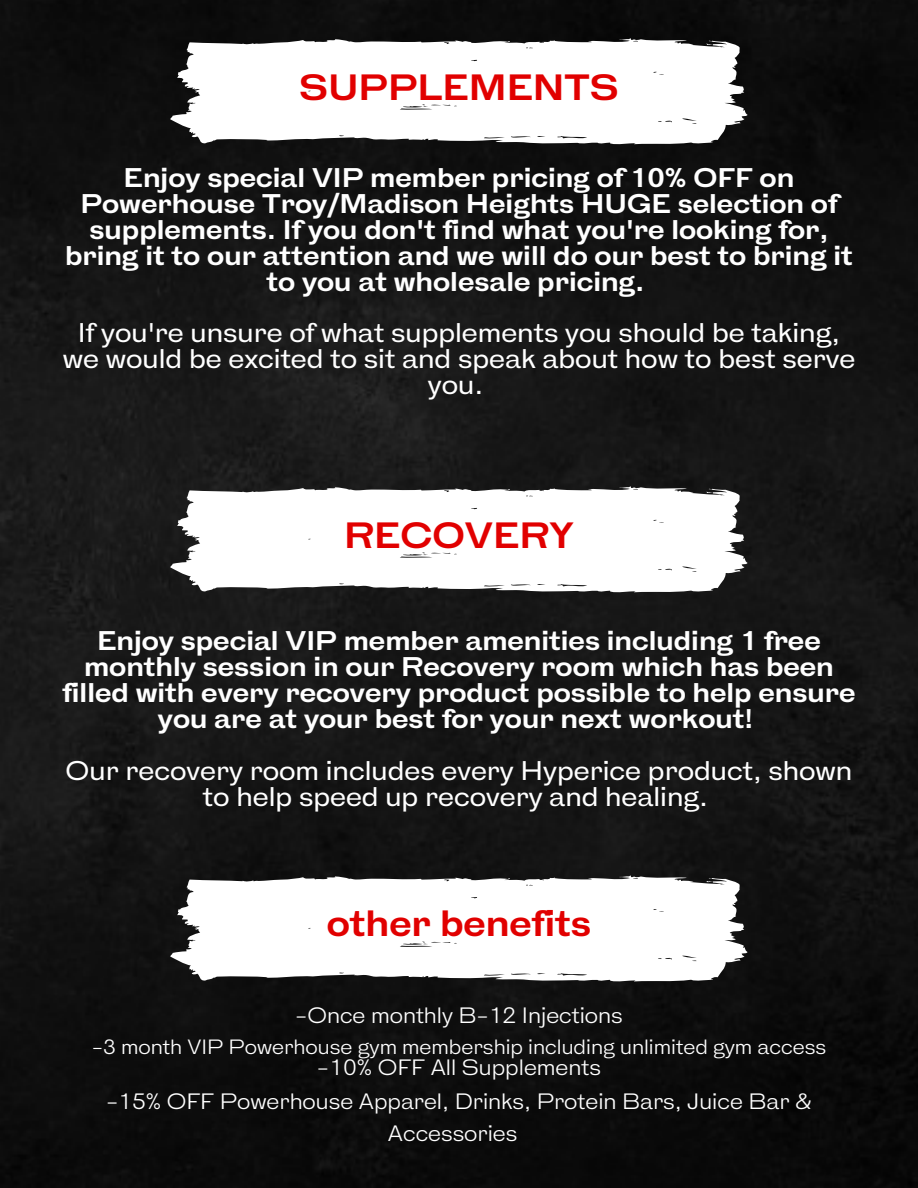
<style>
.page{position:relative;width:918px;height:1188px;background:#fff}
.page>*{position:absolute;margin:0;border:0;box-sizing:border-box;transform-origin:0 0}
.t1{font:700 34.5px "HK Gothic";color:#e10000}
.t2{font:700 25.5px/25.8px "HK Gothic";color:#fff;text-align:center}
.t3{font:500 25.5px/25.8px "HK Gothic";color:#fff;text-align:center}
.t4{font:21px "HK Gothic";color:#fff}
.t5{font:19.5px "HK Gothic";color:#fff}
</style>
<div class="page">
<img style="left:0;top:0;width:918px;height:1188px">
<svg style="left:170px;top:38px;width:577px;height:107px"></svg>
<svg style="left:170px;top:486px;width:577px;height:107px"></svg>
<svg style="left:170px;top:875px;width:577px;height:107px"></svg>
<h1 class="t1" style="left:299px;top:69px;width:321px">SUPPLEMENTS</h1>
<p class="t2" style="left:65px;top:167px;width:789px">Enjoy special VIP member pricing of 10% OFF on Powerhouse Troy/Madison Heights HUGE selection of supplements. If you don't find what you're looking for, bring it to our attention and we will do our best to bring it to you at wholesale pricing.</p>
<p class="t3" style="left:63px;top:322px;width:794px">If you're unsure of what supplements you should be taking, we would be excited to sit and speak about how to best serve you.</p>
<h1 class="t1" style="left:344px;top:517px;width:231px">RECOVERY</h1>
<p class="t2" style="left:62px;top:630px;width:795px">Enjoy special VIP member amenities including 1 free monthly session in our Recovery room which has been filled with every recovery product possible to help ensure you are at your best for your next workout!</p>
<p class="t3" style="left:66px;top:759px;width:788px">Our recovery room includes every Hyperice product, shown to help speed up recovery and healing.</p>
<h1 class="t1" style="left:327px;top:905px;width:266px">other benefits</h1>
<p class="t4" style="left:295px;top:1004px;width:329px">-Once monthly B-12 Injections</p>
<p class="t4" style="left:317px;top:1056px;width:286px">-10% OFF All Supplements</p>
<p class="t4" style="left:106px;top:1090px;width:707px">-15% OFF Powerhouse Apparel, Drinks, Protein Bars, Juice Bar &amp;</p>
<p class="t4" style="left:388px;top:1122px;width:131px">Accessories</p>
<p class="t5" style="left:92px;top:1037px;width:736px">-3 month VIP Powerhouse gym membership including unlimited gym access</p>
</div>
